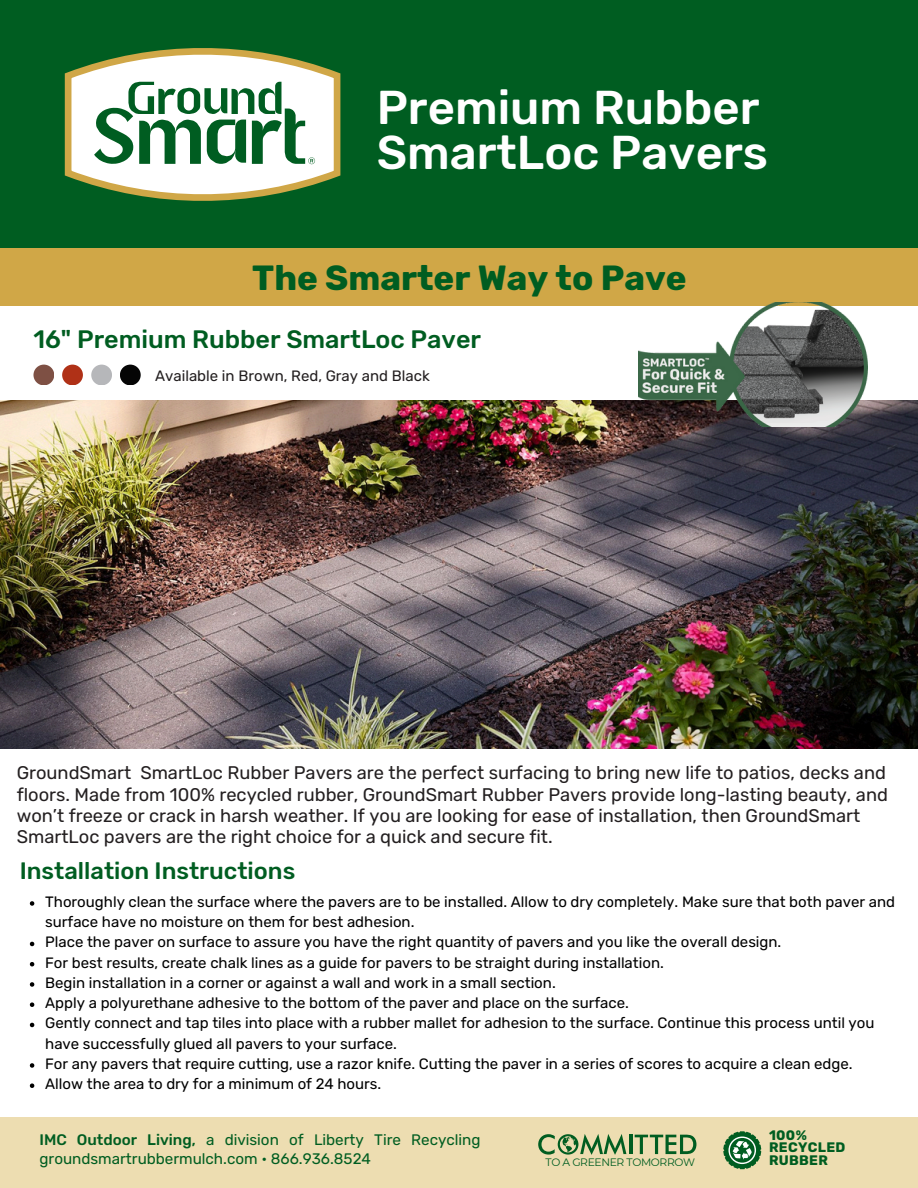
<style>
.page{position:relative;width:918px;height:1188px;background:#fff}
.page>*{position:absolute;margin:0;border:0;box-sizing:border-box;transform-origin:0 0}
.t1{font:500 47.25px/45px "Rubik";color:#fff}
.t2{font:700 34.8px "Rubik";color:#005d21}
.t3{font:500 25.2px "Rubik";color:#005d21}
.t4{font:500 23.7px "Rubik";color:#005d21}
.t5{font:18.3px/21.3px "Rubik";color:#231f20}
.t6{font:15.15px/19.2px "Rubik";color:#005d21}
.t7{font:15px/20.2px "Rubik";color:#000}
.t8{font:15px "Rubik";color:#231f20}
.t9{font:700 13.8px/12.3px "Rubik";letter-spacing:.025em;color:#005d21}
.t10{font:10.8px "Montserrat";letter-spacing:-.035em;color:#005d21}
.s1{font-weight:500}
</style>
<div class="page">
<div style="left:0;top:1117px;width:918px;height:71px;background:#edddb1"></div>
<div style="left:0;top:0;width:918px;height:269px;background:#005d21"></div>
<div style="left:0;top:249px;width:918px;height:57px;background:#d0a747"></div>
<svg style="left:64px;top:48px;width:277px;height:153px"></svg>
<svg style="left:94px;top:82px;width:221px;height:82px"></svg>
<hr style="left:629px;top:1135px;width:3px;height:19px;background:#005d21">
<svg style="left:635px;top:1135px;width:61px;height:19px"></svg>
<svg style="left:538px;top:1134px;width:88px;height:21px"></svg>
<svg style="left:723px;top:1131px;width:38px;height:38px"></svg>
<div style="left:33px;top:365px;width:21px;height:20px;background:#7e5044;border-radius:50%"></div>
<div style="left:62px;top:365px;width:21px;height:20px;background:#b03117;border-radius:50%"></div>
<div style="left:91px;top:365px;width:21px;height:20px;background:#b6b7ba;border-radius:50%"></div>
<div style="left:120px;top:365px;width:21px;height:20px;background:#050505;border-radius:50%"></div>
<img style="left:0;top:401px;width:918px;height:347px">
<img style="left:639px;top:302px;width:228px;height:125px">
<svg style="left:30px;top:901px;width:4px;height:5px"></svg>
<svg style="left:30px;top:942px;width:4px;height:4px"></svg>
<svg style="left:30px;top:962px;width:4px;height:4px"></svg>
<svg style="left:30px;top:982px;width:4px;height:5px"></svg>
<svg style="left:30px;top:1002px;width:4px;height:5px"></svg>
<svg style="left:30px;top:1023px;width:4px;height:4px"></svg>
<svg style="left:30px;top:1063px;width:4px;height:5px"></svg>
<svg style="left:30px;top:1083px;width:4px;height:5px"></svg>
<h3 class="t1" style="left:377px;top:85px;width:393px">Premium Rubber<br>SmartLoc Pavers</h3>
<h6 class="t2" style="left:252px;top:257px;width:436px">The Smarter Way to Pave</h6>
<p class="t3" style="left:33px;top:324px;width:449px">16" Premium Rubber SmartLoc Paver</p>
<p class="t8" style="left:155px;top:367px;width:276px">Available in Brown, Red, Gray and Black</p>
<h2 class="t5" style="left:17px;top:762px;width:873px">GroundSmart SmartLoc Rubber Pavers are the perfect surfacing to bring new life to patios, decks and floors. Made from 100% recycled rubber, GroundSmart Rubber Pavers provide long-lasting beauty, and won’t freeze or crack in harsh weather. If you are looking for ease of installation, then GroundSmart SmartLoc pavers are the right choice for a quick and secure fit.</h2>
<p class="t4" style="left:20px;top:857px;width:277px">Installation Instructions</p>
<p class="t7" style="left:45px;top:892px;width:851px">Thoroughly clean the surface where the pavers are to be installed. Allow to dry completely. Make sure that both paver and surface have no moisture on them for best adhesion.</p>
<p class="t7" style="left:45px;top:932px;width:738px">Place the paver on surface to assure you have the right quantity of pavers and you like the overall design.</p>
<p class="t7" style="left:45px;top:952px;width:620px">For best results, create chalk lines as a guide for pavers to be straight during installation.</p>
<p class="t7" style="left:45px;top:973px;width:512px">Begin installation in a corner or against a wall and work in a small section.</p>
<p class="t7" style="left:45px;top:993px;width:585px">Apply a polyurethane adhesive to the bottom of the paver and place on the surface.</p>
<p class="t7" style="left:45px;top:1013px;width:831px">Gently connect and tap tiles into place with a rubber mallet for adhesion to the surface. Continue this process until you have successfully glued all pavers to your surface.</p>
<p class="t7" style="left:45px;top:1054px;width:809px">For any pavers that require cutting, use a razor knife. Cutting the paver in a series of scores to acquire a clean edge.</p>
<h6 class="t7" style="left:45px;top:1074px;width:338px">Allow the area to dry for a minimum of 24 hours.</h6>
<h3 class="t6" style="left:40px;top:1130px;width:443px"><span class="s1">IMC Outdoor Living,</span> a division of Liberty Tire Recycling groundsmartrubbermulch.com • 866.936.8524</h3>
<p class="t9" style="left:769px;top:1129px;width:78px">100%<br>RECYCLED</p>
<h4 class="t10" style="left:546px;top:1156px;width:151px">TO A GREENER TOMORROW</h4>
<p class="t9" style="left:769px;top:1154px;width:60px">RUBBER</p>
</div>
